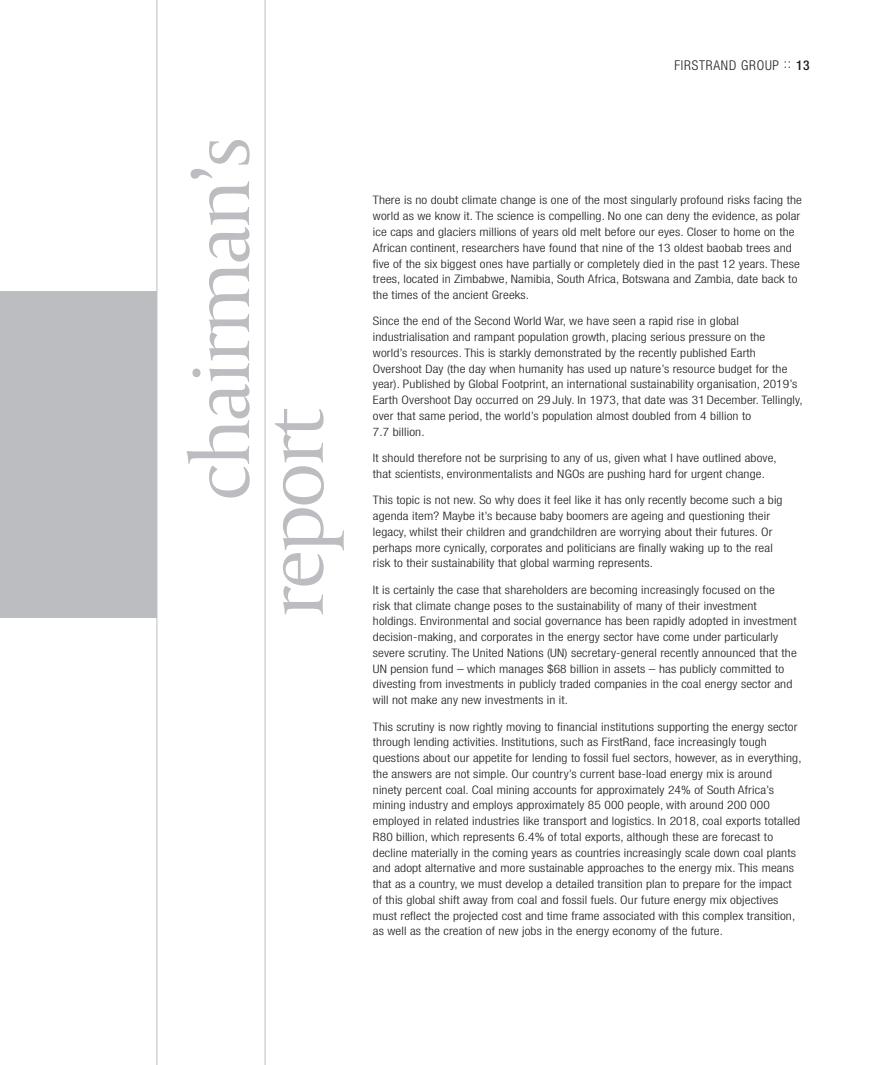
<style>
.page{position:relative;width:893px;height:1065px;background:#fff}
.page>*{position:absolute;margin:0;border:0;box-sizing:border-box;transform-origin:0 0}
.t1{font:300 85.8px/73.8px "Capitolium 2";letter-spacing:-.05em;color:#bcbdc0}
.t2{font:300 condensed 13.5px "Helvetica Neue LT Std";letter-spacing:.06em;color:#231f20}
.t3{font:300 condensed 11.7px/15.8px "Helvetica Neue LT Std";letter-spacing:.01em;color:#231f20;scale:1.15 1}
.s1{font-weight:500}
</style>
<div class="page">
<div style="left:0;top:291px;width:157px;height:326px;background:#bcbdc0"></div>
<hr style="left:156px;top:0;width:1px;height:1064px;background:#bcbdc0">
<hr style="left:265px;top:0;width:1px;height:1064px;background:#bcbdc0">
<h1 class="t1" style="left:181px;top:618px;width:484px;text-indent:117px;rotate:-90deg">chairman’s report</h1>
<p class="t2" style="left:674px;top:57px;width:137px">FIRSTRAND GROUP :: <span class="s1">13</span></p>
<p class="t3" style="left:373px;top:192px;width:374px">There is no doubt climate change is one of the most singularly profound risks facing the world as we know it. The science is compelling. No one can deny the evidence, as polar ice caps and glaciers millions of years old melt before our eyes. Closer to home on the African continent, researchers have found that nine of the 13 oldest baobab trees and five of the six biggest ones have partially or completely died in the past 12 years. These trees, located in Zimbabwe, Namibia, South Africa, Botswana and Zambia, date back to the times of the ancient Greeks.</p>
<p class="t3" style="left:373px;top:313px;width:375px">Since the end of the Second World War, we have seen a rapid rise in global industrialisation and rampant population growth, placing serious pressure on the<br>world’s resources. This is starkly demonstrated by the recently published Earth Overshoot Day (the day when humanity has used up nature’s resource budget for the year). Published by Global Footprint, an international sustainability organisation, 2019’s Earth Overshoot Day occurred on 29 July. In 1973, that date was 31 December. Tellingly, over that same period, the world’s population almost doubled from 4 billion to<br>7.7 billion.</p>
<p class="t3" style="left:373px;top:450px;width:352px">It should therefore not be surprising to any of us, given what I have outlined above, that scientists, environmentalists and NGOs are pushing hard for urgent change.</p>
<p class="t3" style="left:373px;top:492px;width:357px">This topic is not new. So why does it feel like it has only recently become such a big agenda item? Maybe it’s because baby boomers are ageing and questioning their legacy, whilst their children and grandchildren are worrying about their futures. Or perhaps more cynically, corporates and politicians are finally waking up to the real risk to their sustainability that global warming represents.</p>
<p class="t3" style="left:373px;top:581px;width:370px">It is certainly the case that shareholders are becoming increasingly focused on the<br>risk that climate change poses to the sustainability of many of their investment holdings. Environmental and social governance has been rapidly adopted in investment decision-making, and corporates in the energy sector have come under particularly severe scrutiny. The United Nations (UN) secretary-general recently announced that the UN pension fund – which manages $68 billion in assets – has publicly committed to divesting from investments in publicly traded companies in the coal energy sector and will not make any new investments in it.</p>
<p class="t3" style="left:373px;top:718px;width:374px">This scrutiny is now rightly moving to financial institutions supporting the energy sector through lending activities. Institutions, such as FirstRand, face increasingly tough questions about our appetite for lending to fossil fuel sectors, however, as in everything, the answers are not simple. Our country’s current base-load energy mix is around ninety percent coal. Coal mining accounts for approximately 24% of South Africa’s mining industry and employs approximately 85 000 people, with around 200 000 employed in related industries like transport and logistics. In 2018, coal exports totalled R80 billion, which represents 6.4% of total exports, although these are forecast to decline materially in the coming years as countries increasingly scale down coal plants and adopt alternative and more sustainable approaches to the energy mix. This means that as a country, we must develop a detailed transition plan to prepare for the impact of this global shift away from coal and fossil fuels. Our future energy mix objectives must reflect the projected cost and time frame associated with this complex transition, as well as the creation of new jobs in the energy economy of the future.</p>
</div>
